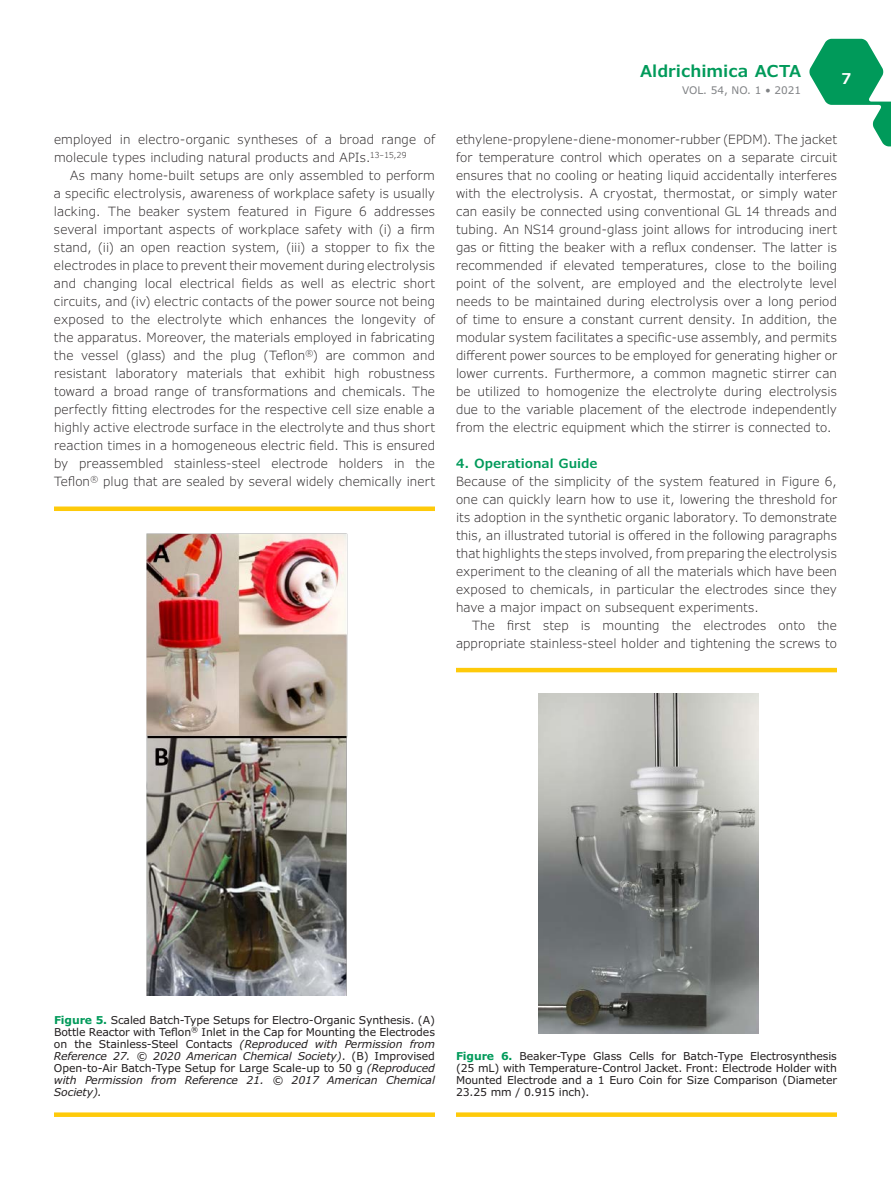
<style>
.page{position:relative;width:891px;height:1188px;background:#fff}
.page>*{position:absolute;margin:0;border:0;box-sizing:border-box;transform-origin:0 0}
.t1{font:600 16.5px "Verdana Pro";color:#009a5a}
.t2{font:600 15px "Verdana Pro";color:#fff}
.t3{font:300 12.75px/18px "Verdana Pro";letter-spacing:.01em;color:#231f20;text-align:justify}
.t4{font:600 12.75px "Verdana Pro";color:#009a5a}
.t5{font:10.8px/12px "Verdana Pro";letter-spacing:-.01em;color:#231f20;text-align:justify}
.t6{font:10.5px "Verdana Pro";color:#808285}
.s1{font-weight:700;color:#009a5a}
.s2{font-style:italic}
</style>
<div class="page">
<svg style="left:809px;top:39px;width:82px;height:107px"></svg>
<hr style="left:54px;top:507px;width:381px;height:4px;background:#feca0a">
<hr style="left:456px;top:668px;width:381px;height:4px;background:#feca0a">
<div style="left:54px;top:1112px;width:381px;height:5px;background:#feca0a"></div>
<div style="left:456px;top:1112px;width:381px;height:5px;background:#feca0a"></div>
<img style="left:146px;top:533px;width:202px;height:463px">
<img style="left:538px;top:693px;width:221px;height:340px">
<p class="t3" style="left:54px;top:131px;width:383px">employed in electro-organic syntheses of a broad range of molecule types including natural products and APIs.<sup>13–15,29</sup></p>
<p class="t3" style="left:54px;top:167px;width:383px;text-indent:16px">As many home-built setups are only assembled to perform a specific electrolysis, awareness of workplace safety is usually lacking. The beaker system featured in Figure 6 addresses several important aspects of workplace safety with (i) a firm stand, (ii) an open reaction system, (iii) a stopper to fix the electrodes in place to prevent their movement during electrolysis and changing local electrical fields as well as electric short circuits, and (iv) electric contacts of the power source not being exposed to the electrolyte which enhances the longevity of the apparatus. Moreover, the materials employed in fabricating the vessel (glass) and the plug (Teflon<sup>®</sup>) are common and resistant laboratory materials that exhibit high robustness toward a broad range of transformations and chemicals. The perfectly fitting electrodes for the respective cell size enable a highly active electrode surface in the electrolyte and thus short reaction times in a homogeneous electric field. This is ensured by preassembled stainless-steel electrode holders in the Teflon<sup>®</sup> plug that are sealed by several widely chemically inert</p>
<p class="t1" style="left:640px;top:60px;width:163px">Aldrichimica ACTA</p>
<p class="t6" style="left:682px;top:84px;width:121px">VOL. 54, NO. 1 • 2021</p>
<p class="t2" style="left:842px;top:69px;width:11px">7</p>
<p class="t3" style="left:456px;top:131px;width:383px">ethylene-propylene-diene-monomer-rubber (EPDM). The jacket for temperature control which operates on a separate circuit ensures that no cooling or heating liquid accidentally interferes with the electrolysis. A cryostat, thermostat, or simply water can easily be connected using conventional GL 14 threads and tubing. An NS14 ground-glass joint allows for introducing inert gas or fitting the beaker with a reflux condenser. The latter is recommended if elevated temperatures, close to the boiling point of the solvent, are employed and the electrolyte level needs to be maintained during electrolysis over a long period of time to ensure a constant current density. In addition, the modular system facilitates a specific-use assembly, and permits different power sources to be employed for generating higher or lower currents. Furthermore, a common magnetic stirrer can be utilized to homogenize the electrolyte during electrolysis due to the variable placement of the electrode independently from the electric equipment which the stirrer is connected to.</p>
<p class="t4" style="left:456px;top:455px;width:143px">4. Operational Guide</p>
<p class="t3" style="left:456px;top:473px;width:383px">Because of the simplicity of the system featured in Figure 6, one can quickly learn how to use it, lowering the threshold for its adoption in the synthetic organic laboratory. To demonstrate this, an illustrated tutorial is offered in the following paragraphs that highlights the steps involved, from preparing the electrolysis experiment to the cleaning of all the materials which have been exposed to chemicals, in particular the electrodes since they have a major impact on subsequent experiments.</p>
<p class="t3" style="left:456px;top:617px;width:383px;text-align:right">The first step is mounting the electrodes onto the appropriate stainless-steel holder and tightening the screws to</p>
<p class="t5" style="left:54px;top:1014px;width:383px"><span class="s1">Figure 5.</span> Scaled Batch-Type Setups for Electro-Organic Synthesis. (A)<br>Bottle Reactor with Teflon<sup>®</sup> Inlet in the Cap for Mounting the Electrodes on the Stainless-Steel Contacts <span class="s2">(Reproduced with Permission from Reference 27. © 2020 American Chemical Society)</span>. (B) Improvised Open-to-Air Batch-Type Setup for Large Scale-up to 50 g <span class="s2">(Reproduced with Permission from Reference 21. © 2017 American Chemical Society).</span></p>
<p class="t5" style="left:456px;top:1050px;width:383px"><span class="s1">Figure 6.</span> Beaker-Type Glass Cells for Batch-Type Electrosynthesis (25 mL) with Temperature-Control Jacket. Front: Electrode Holder with Mounted Electrode and a 1 Euro Coin for Size Comparison (Diameter 23.25 mm / 0.915 inch).</p>
</div>
